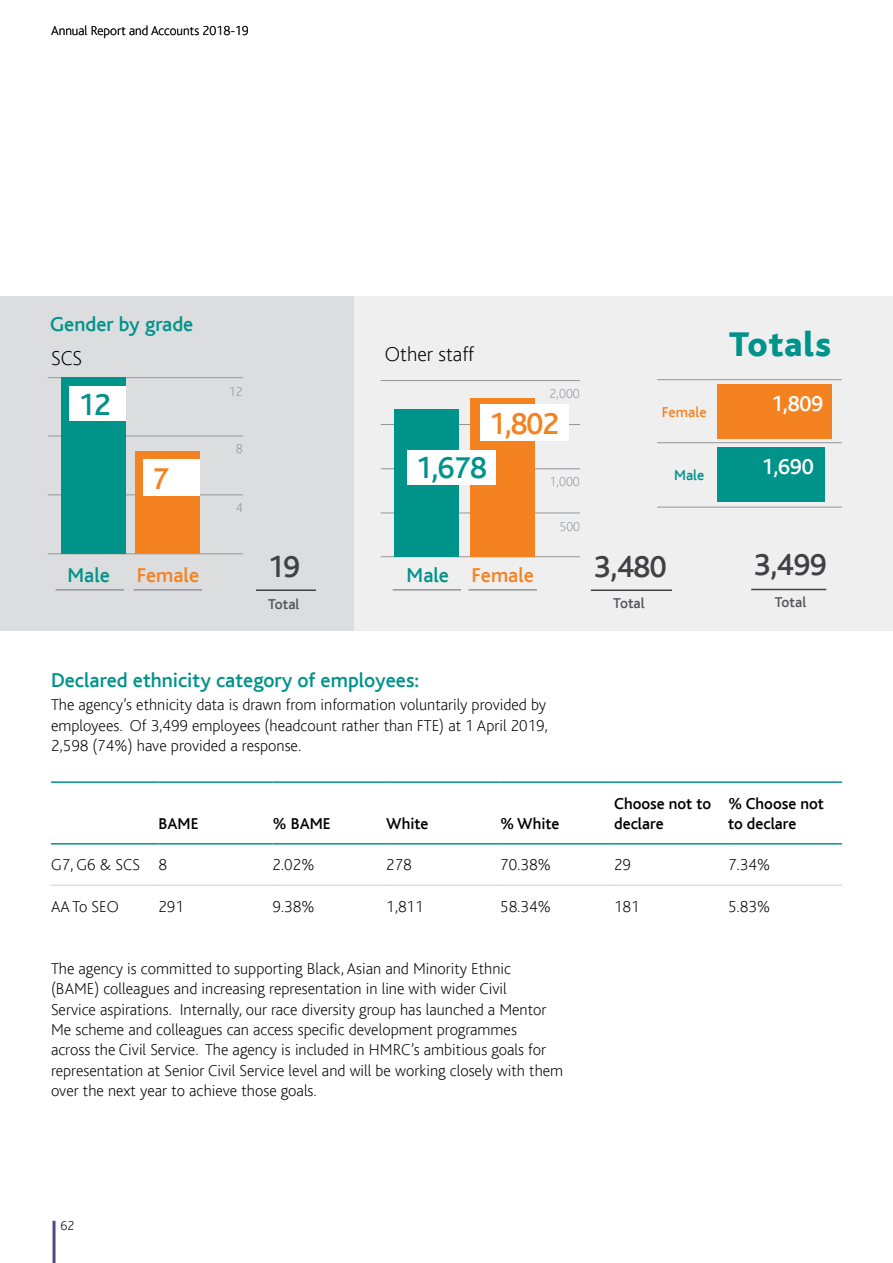
<style>
.page{position:relative;width:893px;height:1263px;background:#fff}
.page>*{position:absolute;margin:0;border:0;box-sizing:border-box;transform-origin:0 0}
.t1{font:800 36px "Bliss";letter-spacing:.02em;color:#00938a}
.t2{font:500 31.5px "Bliss";letter-spacing:-.01em;color:#414042}
.t3{font:500 31.5px "Bliss";color:#00938a}
.t4{font:500 31.5px "Bliss";color:#f58220}
.t5{font:500 22.5px "Bliss";letter-spacing:-.01em;color:#fff}
.t6{font:500 21px "Bliss";color:#00938a}
.t7{font:500 21px "Bliss";color:#f58220}
.t8{font:200 21px "Bliss";color:#000}
.t9{font:200 16.5px/20.2px "Bliss";color:#000;text-align:justify}
.t10{font:500 16.5px/20.2px "Bliss";color:#000}
.t11{font:500 15px "Bliss";color:#56565a}
.t12{font:500 15px "Bliss";color:#f58220}
.t13{font:500 15px "Bliss";color:#00938a}
.t14{font:200 13.5px "Bliss";color:#000}
.t15{font:200 13.5px "Bliss";color:#939598}
.s1{color:#00938a}
</style>
<div class="page">
<div style="left:0;top:296px;width:354px;height:334px;background:#dcddde"></div>
<div style="left:354px;top:296px;width:539px;height:334px;background:#efeff0"></div>
<hr style="left:48px;top:377px;width:195px;height:1px;background:#939598">
<hr style="left:48px;top:554px;width:195px;height:1px;background:#939598">
<hr style="left:48px;top:495px;width:195px;height:1px;background:#939598">
<hr style="left:48px;top:436px;width:195px;height:1px;background:#939598">
<div style="left:135px;top:451px;width:65px;height:102px;background:#f58220"></div>
<div style="left:61px;top:377px;width:65px;height:176px;background:#00938a"></div>
<hr style="left:56px;top:589px;width:68px;height:2px;background:#939598">
<hr style="left:134px;top:589px;width:68px;height:2px;background:#939598">
<div style="left:70px;top:386px;width:56px;height:35px;background:#fff"></div>
<div style="left:144px;top:459px;width:56px;height:37px;background:#fff"></div>
<hr style="left:393px;top:589px;width:68px;height:2px;background:#939598">
<hr style="left:469px;top:589px;width:68px;height:2px;background:#939598">
<hr style="left:256px;top:589px;width:60px;height:2px;background:#414042">
<hr style="left:591px;top:589px;width:81px;height:2px;background:#414042">
<hr style="left:751px;top:589px;width:75px;height:1px;background:#414042">
<hr style="left:51px;top:781px;width:107px;height:2px;background:#00938a">
<hr style="left:51px;top:843px;width:107px;height:1px;background:#00938a">
<hr style="left:158px;top:781px;width:114px;height:2px;background:#00938a">
<hr style="left:272px;top:781px;width:114px;height:2px;background:#00938a">
<hr style="left:386px;top:781px;width:114px;height:2px;background:#00938a">
<hr style="left:500px;top:781px;width:114px;height:2px;background:#00938a">
<hr style="left:614px;top:781px;width:114px;height:2px;background:#00938a">
<hr style="left:728px;top:781px;width:114px;height:2px;background:#00938a">
<hr style="left:158px;top:843px;width:114px;height:1px;background:#00938a">
<hr style="left:272px;top:843px;width:114px;height:1px;background:#00938a">
<hr style="left:386px;top:843px;width:114px;height:1px;background:#00938a">
<hr style="left:500px;top:843px;width:114px;height:1px;background:#00938a">
<hr style="left:614px;top:843px;width:114px;height:1px;background:#00938a">
<hr style="left:728px;top:843px;width:114px;height:1px;background:#00938a">
<hr style="left:51px;top:884px;width:107px;height:2px;background:#dcddde">
<hr style="left:158px;top:884px;width:114px;height:2px;background:#dcddde">
<hr style="left:272px;top:884px;width:114px;height:2px;background:#dcddde">
<hr style="left:386px;top:884px;width:114px;height:2px;background:#dcddde">
<hr style="left:500px;top:884px;width:114px;height:2px;background:#dcddde">
<hr style="left:614px;top:884px;width:114px;height:2px;background:#dcddde">
<hr style="left:728px;top:884px;width:114px;height:2px;background:#dcddde">
<hr style="left:381px;top:380px;width:199px;height:1px;background:#939598">
<hr style="left:381px;top:556px;width:199px;height:1px;background:#939598">
<hr style="left:381px;top:513px;width:199px;height:1px;background:#939598">
<hr style="left:381px;top:424px;width:199px;height:1px;background:#939598">
<hr style="left:381px;top:468px;width:199px;height:1px;background:#939598">
<div style="left:470px;top:398px;width:65px;height:159px;background:#f58220"></div>
<div style="left:394px;top:409px;width:65px;height:148px;background:#00938a"></div>
<div style="left:407px;top:450px;width:89px;height:35px;background:#fff"></div>
<div style="left:480px;top:405px;width:89px;height:36px;background:#fff"></div>
<div style="left:717px;top:447px;width:108px;height:54px;background:#00938a"></div>
<div style="left:717px;top:384px;width:115px;height:55px;background:#f58220"></div>
<hr style="left:657px;top:442px;width:185px;height:1px;background:#939598">
<hr style="left:657px;top:507px;width:185px;height:1px;background:#939598">
<hr style="left:657px;top:379px;width:185px;height:1px;background:#939598">
<hr style="left:53px;top:1221px;width:3px;height:42px;background:#4f4a85">
<p class="t14" style="left:51px;top:23px;width:199px">Annual Report and Accounts 2018-19</p>
<p class="t6" style="left:50px;top:313px;width:145px">Gender by grade</p>
<p class="t8" style="left:51px;top:347px;width:33px">SCS</p>
<p class="t8" style="left:385px;top:343px;width:91px">Other staff</p>
<h1 class="t1" style="left:729px;top:325px;width:104px">Totals</h1>
<h2 class="t3" style="left:78px;top:388px;width:34px">12</h2>
<p class="t15" style="left:229px;top:384px;width:15px">12</p>
<p class="t15" style="left:549px;top:386px;width:32px">2,000</p>
<h2 class="t4" style="left:489px;top:407px;width:72px">1,802</h2>
<p class="t12" style="left:662px;top:404px;width:46px">Female</p>
<h3 class="t5" style="left:771px;top:392px;width:54px">1,809</h3>
<p class="t15" style="left:236px;top:442px;width:8px">8</p>
<h2 class="t4" style="left:152px;top:462px;width:18px">7</h2>
<h2 class="t3" style="left:415px;top:452px;width:73px">1,678</h2>
<p class="t15" style="left:549px;top:475px;width:32px">1,000</p>
<p class="t13" style="left:674px;top:467px;width:32px">Male</p>
<h3 class="t5" style="left:762px;top:454px;width:54px">1,690</h3>
<p class="t15" style="left:236px;top:500px;width:8px">4</p>
<p class="t15" style="left:559px;top:519px;width:22px">500</p>
<p class="t6" style="left:68px;top:564px;width:44px">Male</p>
<p class="t7" style="left:137px;top:564px;width:64px">Female</p>
<h2 class="t2" style="left:268px;top:550px;width:34px">19</h2>
<h2 class="t2" style="left:594px;top:550px;width:74px">3,480</h2>
<p class="t7" style="left:407px;top:564px;width:129px"><span class="s1">Male</span> Female</p>
<h2 class="t2" style="left:754px;top:548px;width:74px">3,499</h2>
<p class="t11" style="left:268px;top:596px;width:33px">Total</p>
<p class="t11" style="left:613px;top:595px;width:33px">Total</p>
<p class="t11" style="left:775px;top:594px;width:33px">Total</p>
<p class="t6" style="left:51px;top:669px;width:370px">Declared ethnicity category of employees:</p>
<p class="t9" style="left:51px;top:695px;width:498px">The agency’s ethnicity data is drawn from information voluntarily provided by employees. Of 3,499 employees (headcount rather than FTE) at 1 April 2019, 2,598 (74%) have provided a response.</p>
<p class="t10" style="left:158px;top:814px;width:41px">BAME</p>
<p class="t10" style="left:272px;top:814px;width:60px">% BAME</p>
<p class="t10" style="left:386px;top:814px;width:44px">White</p>
<p class="t10" style="left:500px;top:814px;width:61px">% White</p>
<p class="t10" style="left:614px;top:793px;width:99px">Choose not to declare</p>
<p class="t10" style="left:728px;top:793px;width:97px">% Choose not to declare</p>
<p class="t9" style="left:51px;top:855px;width:117px">G7, G6 &amp; SCS 8</p>
<p class="t9" style="left:272px;top:855px;width:44px">2.02%</p>
<p class="t9" style="left:386px;top:855px;width:27px">278</p>
<p class="t9" style="left:500px;top:855px;width:52px">70.38%</p>
<p class="t9" style="left:614px;top:855px;width:18px">29</p>
<p class="t9" style="left:728px;top:855px;width:44px">7.34%</p>
<p class="t9" style="left:51px;top:897px;width:69px">AA To SEO</p>
<p class="t9" style="left:158px;top:897px;width:27px">291</p>
<p class="t9" style="left:272px;top:897px;width:44px">9.38%</p>
<p class="t9" style="left:386px;top:897px;width:39px">1,811</p>
<p class="t9" style="left:500px;top:897px;width:52px">58.34%</p>
<p class="t9" style="left:614px;top:897px;width:27px">181</p>
<p class="t9" style="left:728px;top:897px;width:44px">5.83%</p>
<p class="t9" style="left:51px;top:959px;width:514px;text-align:left">The agency is committed to supporting Black, Asian and Minority Ethnic (BAME) colleagues and increasing representation in line with wider Civil<br>Service aspirations. Internally, our race diversity group has launched a Mentor Me scheme and colleagues can access specific development programmes<br>across the Civil Service. The agency is included in HMRC’s ambitious goals for representation at Senior Civil Service level and will be working closely with them over the next year to achieve those goals.</p>
<p class="t14" style="left:61px;top:1219px;width:15px">62</p>
</div>
